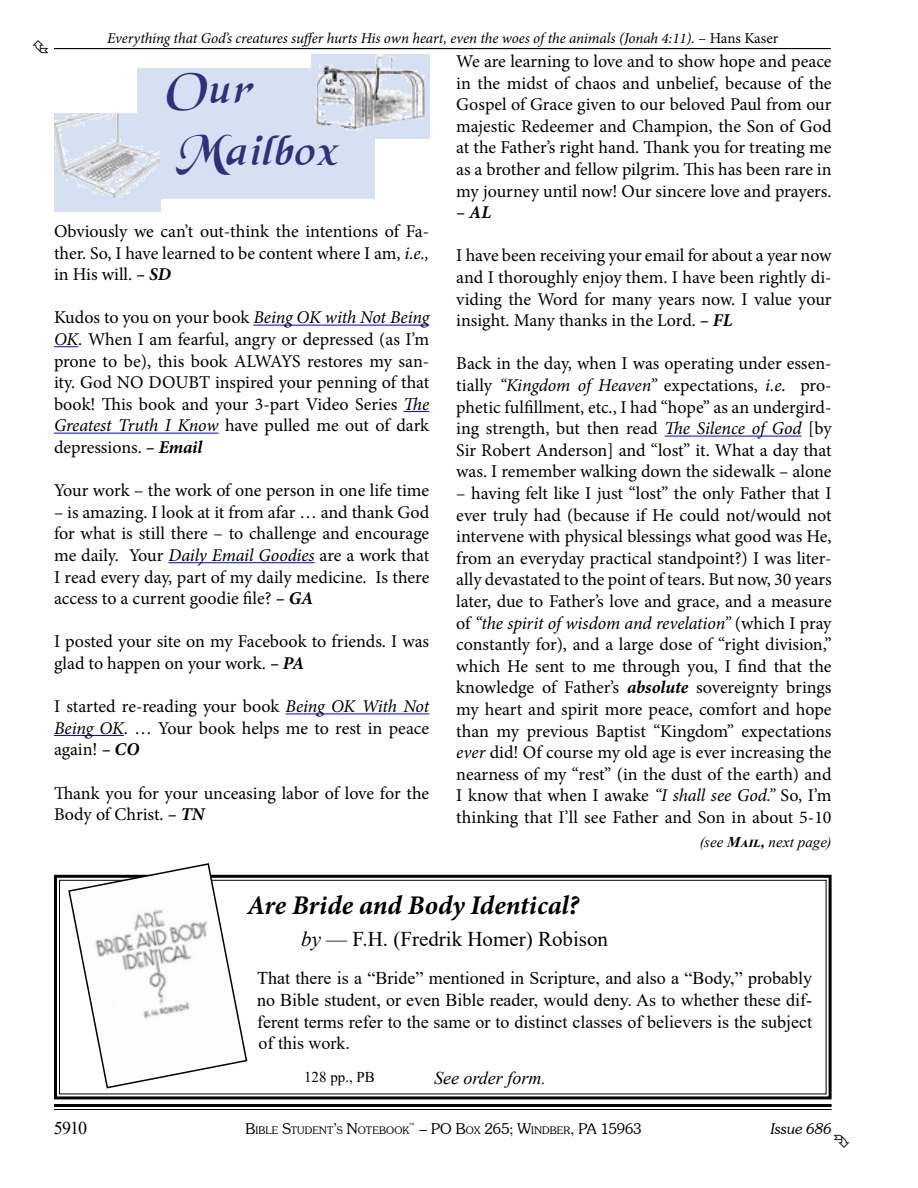
<style>
.page{position:relative;width:918px;height:1188px;background:#fff}
.page>*{position:absolute;margin:0;border:0;box-sizing:border-box;transform-origin:0 0}
.t1{font:italic 45px/62.1px "Black Chancery";color:#2d307b}
.t2{font:italic 700 27px "Minion Pro";letter-spacing:-.005em;color:#000}
.t3{font:21px "Times New Roman";color:#000}
.t4{font:18px/21.6px "Minion Pro";letter-spacing:-.005em;color:#000;text-align:justify}
.t5{font:18px/21.6px "Times New Roman";color:#000;text-align:justify}
.t6{font:italic 18px "Times New Roman";color:#000}
.t7{font:italic 700 18px "Minion Pro";color:#000}
.t8{font:italic 15px "Minion Pro";letter-spacing:-.01em;color:#000}
.t9{font:300 15px "Souvenir IT Cby BT";color:#000}
.t10{font:italic 15px "Times New Roman";letter-spacing:.005em;color:#000}
.t11{font:15px "Times New Roman";color:#000}
.t12{font:italic 300 15px "Souvenir IT Cby BT";letter-spacing:.005em;color:#000}
.t13{font:300 10.5px "Souvenir IT Cby BT";letter-spacing:.015em;color:#000}
.t14{font:300 8.7px "Souvenir IT Cby BT";color:#000}
.s1{font-style:normal}
.s2{font-style:italic}
.s3{font-weight:700;font-style:italic}
.s4{font-weight:700}
.s5{font-size:10.5px}
.s6{font-size:15px}
</style>
<div class="page">
<hr style="left:54px;top:1104px;width:778px;height:3px;background:#000">
<hr style="left:54px;top:1109px;width:778px;height:1px;background:#000">
<hr style="left:54px;top:48px;width:777px;height:1px;background:#000">
<hr style="left:253px;top:325px;width:176px;height:1px;background:#00f">
<svg style="left:54px;top:346px;width:24px;height:1px"></svg>
<svg style="left:404px;top:411px;width:25px;height:1px"></svg>
<hr style="left:54px;top:433px;width:165px;height:1px;background:#00f">
<hr style="left:168px;top:562px;width:147px;height:1px;background:#00f">
<hr style="left:286px;top:713px;width:143px;height:1px;background:#00f">
<hr style="left:54px;top:735px;width:70px;height:1px;background:#00f">
<hr style="left:665px;top:436px;width:137px;height:1px;background:#00f">
<svg style="left:54px;top:874px;width:778px;height:226px"></svg>
<div style="left:59px;top:880px;width:768px;height:214px;border:1px solid #000"></div>
<svg style="left:67px;top:863px;width:181px;height:226px"></svg>
<div style="left:137px;top:68px;width:238px;height:130px;background:#d6e0f3"></div>
<svg style="left:54px;top:113px;width:106px;height:99px;fill:#d6e0f3"></svg>
<img style="left:54px;top:113px;width:64px;height:66px">
<svg style="left:311px;top:54px;width:118px;height:84px;fill:#d6e0f3"></svg>
<img style="left:314px;top:54px;width:88px;height:77px">
<p class="t8" style="left:107px;top:28px;width:673px">Everything that God’s creatures suffer hurts His own heart, even the woes of the animals (Jonah 4:11). <span class="s1">– Hans Kaser</span></p>
<h1 class="t1" style="left:177px;top:64px;width:173px;text-indent:-14px">Our<br>Mailbox</h1>
<p class="t4" style="left:54px;top:220px;width:377px">Obviously we can’t out-think the intentions of Fa&shy;ther. So, I have learned to be content where I am, <span class="s2">i.e., </span>in His will. <span class="s3">– SD</span></p>
<p class="t4" style="left:54px;top:307px;width:377px">Kudos to you on your book <span class="s2">Being OK with Not Being OK</span>. When I am fearful, angry or depressed (as I’m prone to be), this book ALWAYS restores my san&shy;ity. God NO DOUBT inspired your penning of that book! This book and your 3-part Video Series <span class="s2">The Greatest Truth I Know</span> have pulled me out of dark depressions. <span class="s3">– Email</span></p>
<p class="t4" style="left:54px;top:480px;width:377px">Your work – the work of one person in one life time</p>
<p class="t4" style="left:54px;top:501px;width:377px">– is amazing. I look at it from afar … and thank God for what is still there – to challenge and encourage me daily. Your <span class="s2">Daily Email Goodies</span> are a work that I read every day, part of my daily medicine. Is there access to a current goodie file? <span class="s3">– GA</span></p>
<p class="t4" style="left:54px;top:631px;width:377px">I posted your site on my Facebook to friends. I was glad to happen on your work. <span class="s3">– PA</span></p>
<p class="t4" style="left:54px;top:696px;width:377px">I started re-reading your book <span class="s2">Being OK With Not Being OK</span>. … Your book helps me to rest in peace again! <span class="s3">– CO</span></p>
<p class="t4" style="left:54px;top:782px;width:377px">Thank you for your unceasing labor of love for the<br>Body of Christ. <span class="s3">– TN</span></p>
<p class="t4" style="left:456px;top:51px;width:377px">We are learning to love and to show hope and peace in the midst of chaos and unbelief, because of the Gospel of Grace given to our beloved Paul from our majestic Redeemer and Champion, the Son of God at the Father’s right hand. Thank you for treating me as a brother and fellow pilgrim. This has been rare in my journey until now! Our sincere love and prayers.</p>
<p class="t7" style="left:456px;top:200px;width:36px">– AL</p>
<p class="t4" style="left:456px;top:245px;width:377px">I have been receiving your email for about a year now and I thoroughly enjoy them. I have been rightly di&shy;viding the Word for many years now. I value your insight. Many thanks in the Lord. <span class="s3">– FL</span></p>
<p class="t4" style="left:456px;top:353px;width:377px">Back in the day, when I was operating under essen&shy;tially <span class="s2">“Kingdom of Heaven”</span> expectations, <span class="s2">i.e</span>. pro&shy;phetic fulfillment, etc., I had “hope” as an undergird&shy;ing strength, but then read <span class="s2">The Silence of God</span> [by Sir Robert Anderson] and “lost” it. What a day that was. I remember walking down the sidewalk – alone</p>
<p class="t4" style="left:456px;top:483px;width:377px">– having felt like I just “lost” the only Father that I ever truly had (because if He could not/would not intervene with physical blessings what good was He, from an everyday practical standpoint?) I was liter&shy;ally devastated to the point of tears. But now, 30 years later, due to Father’s love and grace, and a measure of <span class="s2">“the spirit of wisdom and revelation”</span> (which I pray constantly for), and a large dose of “right division,” which He sent to me through you, I find that the knowledge of Father’s <span class="s3">absolute</span> sovereignty brings my heart and spirit more peace, comfort and hope than my previous Baptist “Kingdom” expectations <span class="s2">ever</span> did! Of course my old age is ever increasing the nearness of my “rest” (in the dust of the earth) and I know that when I awake <span class="s2">“I shall see God.”</span> So, I’m thinking that I’ll see Father and Son in about 5-10</p>
<p class="t10" style="left:700px;top:831px;width:133px">(see <span class="s4">Mail,</span> next page)</p>
<h2 class="t2" style="left:247px;top:886px;width:333px">Are Bride and Body Identical?</h2>
<p class="t3" style="left:301px;top:924px;width:308px"><span class="s2">by</span> — F.H. (Fredrik Homer) Robison</p>
<p class="t5" style="left:257px;top:967px;width:557px">That there is a “Bride” mentioned in Scripture, and also a “Body,” probably no Bible student, or even Bible reader, would deny. As to whether these dif&shy;ferent terms refer to the same or to distinct classes of believers is the subject of this work.</p>
<p class="t11" style="left:304px;top:1066px;width:72px">128 pp., PB</p>
<p class="t6" style="left:434px;top:1065px;width:113px">See order form.</p>
<p class="t5" style="left:54px;top:1117px;width:35px">5910</p>
<p class="t9" style="left:419px;top:1119px;width:224px">– PO B<span class="s5">OX</span> 265; W<span class="s5">INDBER</span>, PA 15963</p>
<p class="t12" style="left:771px;top:1119px;width:62px">Issue 686</p>
<p class="t13" style="left:245px;top:1124px;width:165px"><span class="s6">B</span>IBLE <span class="s6">S</span>TUDENT<span class="s6">’</span>S <span class="s6">N</span>OTEBOOK</p>
<p class="t14" style="left:408px;top:1121px;width:9px">™</p>
</div>
